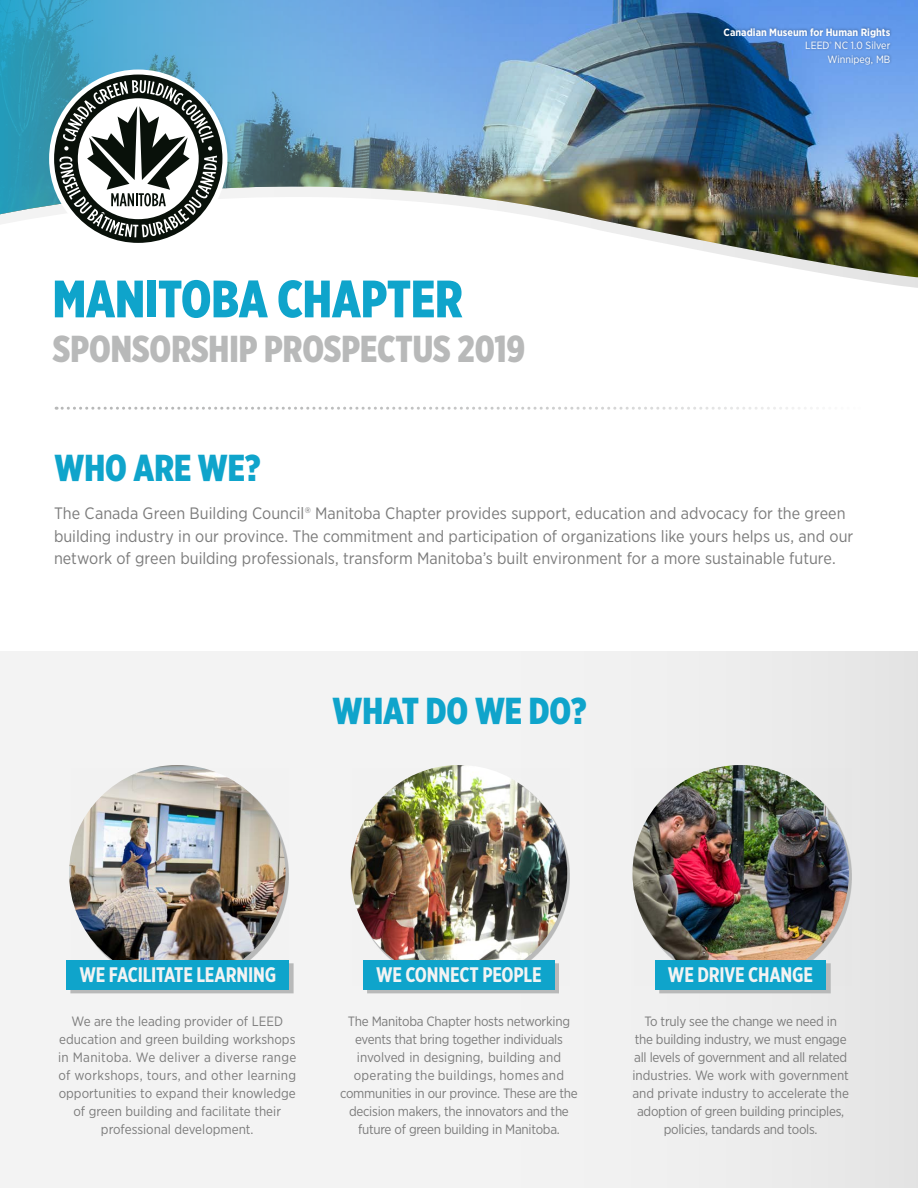
<style>
.page{position:relative;width:918px;height:1188px;background:#fff}
.page>*{position:absolute;margin:0;border:0;box-sizing:border-box;transform-origin:0 0}
.t1{font:900 52.5px "Gotham X Narrow";color:#0fa4cb}
.t2{font:900 37.5px "Gotham X Narrow";color:#b8b9b9}
.t3{font:900 37.5px "Gotham X Narrow";color:#0fa4cb}
.t4{font:700 21px "Gotham X Narrow";letter-spacing:-.01em;color:#f3f3f3}
.t5{font:16.5px/22.5px "Gotham Narrow";color:#7c7c7c}
.t6{font:13.5px/18px "Gotham Narrow";letter-spacing:-.02em;color:#7c7c7c;text-align:center}
.t7{font:13.5px/18px "Gotham Narrow";color:#7c7c7c;text-align:center}
.t8{font:700 10.5px/13.5px "Gotham Narrow";color:#fff;text-align:right}
.s1{font-weight:400}
</style>
<div class="page">
<img style="left:0;top:0;width:918px;height:277px">
<div style="left:49px;top:70px;width:178px;height:178px;background:#fff;border-radius:50%"></div>
<svg style="left:54px;top:75px;width:168px;height:168px"></svg>
<div style="left:0;top:651px;width:918px;height:536px;background:#f3f3f3"></div>
<div style="left:296px;top:651px;width:622px;height:537px;background:linear-gradient(to right,#f7f7f7,#e7e7e7)"></div>
<svg style="left:71px;top:768px;width:217px;height:193px"></svg>
<img style="left:69px;top:765px;width:217px;height:216px;border-radius:108px">
<svg style="left:353px;top:768px;width:217px;height:217px"></svg>
<img style="left:351px;top:765px;width:216px;height:216px;border-radius:108px">
<svg style="left:634px;top:768px;width:217px;height:217px;fill:#e8e8e8"></svg>
<img style="left:632px;top:765px;width:217px;height:216px;border-radius:108px">
<div style="left:70px;top:964px;width:223px;height:30px;background:#b8b9b9"></div>
<div style="left:67px;top:961px;width:222px;height:29px;background:#0fa4cb"></div>
<div style="left:367px;top:964px;width:192px;height:30px;background:#b8b9b9"></div>
<div style="left:363px;top:961px;width:192px;height:29px;background:#0fa4cb"></div>
<div style="left:659px;top:964px;width:171px;height:30px;background:#b8b9b9"></div>
<div style="left:655px;top:961px;width:171px;height:29px;background:#0fa4cb"></div>
<svg style="left:56px;top:407px;width:756px;height:3px"></svg>
<div style="left:722px;top:26px;width:171px;height:41px;background:#000;opacity:.3"></div>
<h1 class="t1" style="left:53px;top:266px;width:411px">MANITOBA CHAPTER</h1>
<h2 class="t2" style="left:53px;top:326px;width:474px">SPONSORSHIP PROSPECTUS 2019</h2>
<h2 class="t3" style="left:55px;top:445px;width:208px">WHO ARE WE?</h2>
<p class="t8" style="left:724px;top:25px;width:168px">Canadian Museum for Human Rights<br><span class="s1">LEED</span><sup>®</sup> <span class="s1">NC 1.0 Silver<br>Winnipeg, MB</span></p>
<p class="t5" style="left:54px;top:502px;width:801px">The Canada Green Building Council® Manitoba Chapter provides support, education and advocacy for the green building industry in our province. The commitment and participation of organizations like yours helps us, and our network of green building professionals, transform Manitoba’s built environment for a more sustainable future.</p>
<h2 class="t3" style="left:333px;top:688px;width:255px">WHAT DO WE DO?</h2>
<h3 class="t4" style="left:79px;top:961px;width:198px">WE FACILITATE LEARNING</h3>
<h3 class="t4" style="left:376px;top:961px;width:167px">WE CONNECT PEOPLE</h3>
<h3 class="t4" style="left:668px;top:961px;width:147px">WE DRIVE CHANGE</h3>
<p class="t7" style="left:58px;top:1012px;width:240px">We are the leading provider of LEED education and green building workshops in Manitoba. We deliver a diverse range of workshops, tours, and other learning opportunities to expand their knowledge of green building and facilitate their professional development.</p>
<p class="t6" style="left:340px;top:1012px;width:239px">The Manitoba Chapter hosts networking events that bring together individuals involved in designing, building and operating the buildings, homes and communities in our province. These are the decision makers, the innovators and the future of green building in Manitoba.</p>
<p class="t6" style="left:632px;top:1012px;width:218px">To truly see the change we need in<br>the building industry, we must engage all levels of government and all related industries. We work with government and private industry to accelerate the adoption of green building principles, policies, tandards and tools.</p>
</div>
